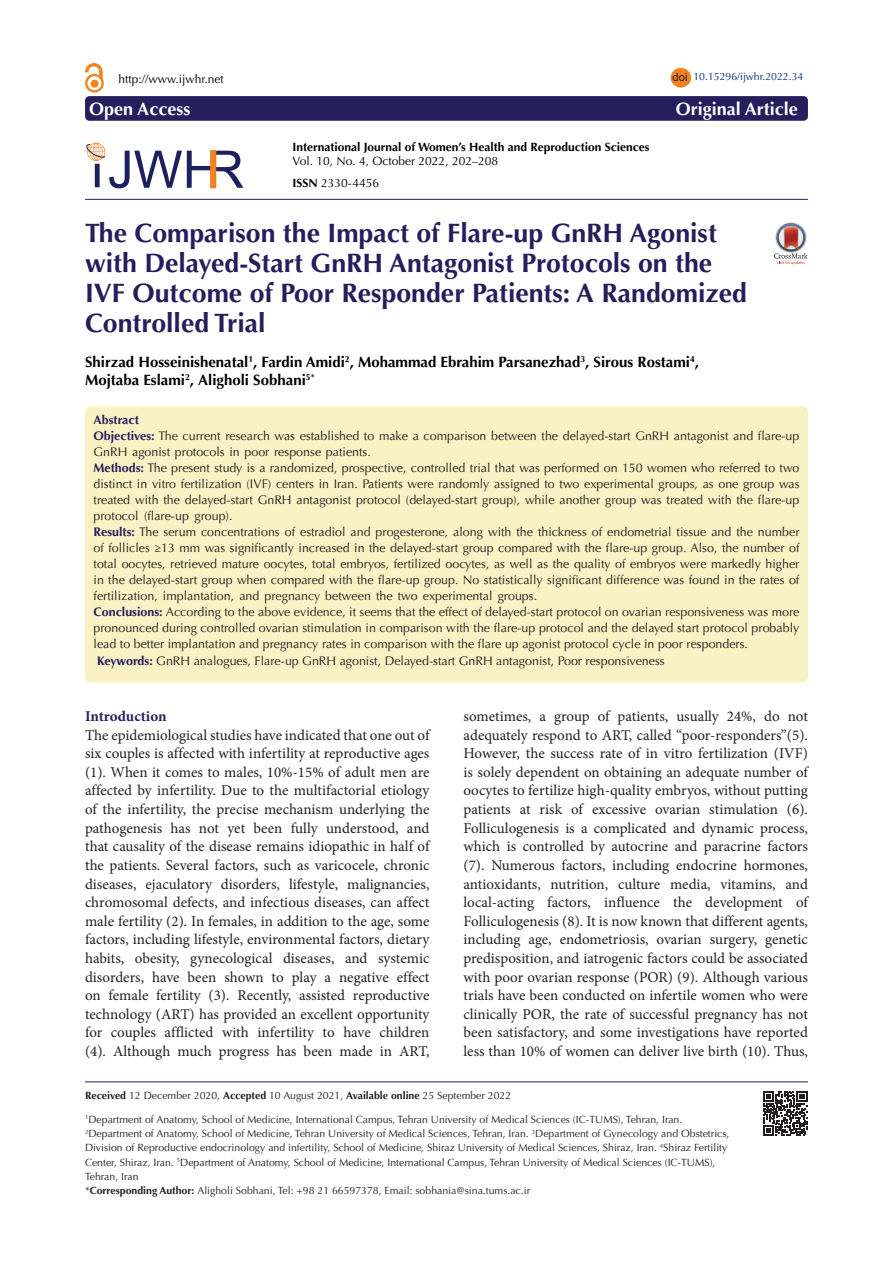
<style>
.page{position:relative;width:893px;height:1263px;background:#fff}
.page>*{position:absolute;margin:0;border:0;box-sizing:border-box;transform-origin:0 0}
.Pa3{font:700 26.7px/30px "Optima LT Std";color:#261d5c}
.t1{font:700 18px "Optima LT Std";color:#fff}
.t2{font:15px/18.6px "Minion Pro";color:#231f20;text-align:justify}
.t3{font:700 15px/18px "Optima LT Std";color:#000}
.t4{font:700 15px "Minion Pro";letter-spacing:-.005em;color:#271e5d}
.t5{font:12.45px/16px "Optima LT Std";color:#231f20;text-align:justify}
.t6{font:700 12.45px "Optima LT Std";color:#261d5c}
.t7{font:12px "Optima LT Std";color:#000}
.t8{font:700 12px "Optima LT Std";color:#000}
.t9{font:11.25px "Arial";color:#231f20}
.t10{font:10.5px/14.2px "Optima LT Std";color:#231f20}
.t11{font:10.5px "Optima LT Std";color:#00317d}
.s1{font-weight:700}
.s2{font-weight:700;color:#261d5c}
</style>
<div class="page">
<div style="left:85px;top:406px;width:723px;height:276px;background:#faf2c5;border-radius:6px"></div>
<div style="left:85px;top:96px;width:723px;height:25px;background:#271e5d;border-radius:4px"></div>
<hr style="left:85px;top:199px;width:723px;height:1px;background:#271e5d">
<div style="left:671px;top:68px;width:20px;height:20px;background:#f58220;border-radius:50%"></div>
<div style="left:91px;top:80px;width:7px;height:7px;background:#f58220;border-radius:50%"></div>
<div style="left:91px;top:80px;width:7px;height:7px;border:1px solid #f58220;border-radius:50%"></div>
<div style="left:85px;top:74px;width:19px;height:19px;border:2px solid #f58220;border-radius:50%"></div>
<svg style="left:85px;top:63px;width:17px;height:16px"></svg>
<hr style="left:85px;top:1081px;width:723px;height:1px;background:#261d5c">
<svg style="left:763px;top:1091px;width:44px;height:44px"></svg>
<svg style="left:774px;top:223px;width:34px;height:42px"></svg>
<svg style="left:86px;top:143px;width:157px;height:45px"></svg>
<svg style="left:211px;top:150px;width:5px;height:38px"></svg>
<p class="t7" style="left:118px;top:72px;width:107px">http://www.ijwhr.net</p>
<p class="t9" style="left:672px;top:70px;width:17px">doi</p>
<p class="t11" style="left:693px;top:71px;width:111px">10.15296/ijwhr.2022.34</p>
<p class="t1" style="left:89px;top:98px;width:103px">Open Access</p>
<p class="t1" style="left:676px;top:98px;width:124px">Original Article</p>
<p class="t8" style="left:293px;top:140px;width:358px">International Journal of Women’s Health and Reproduction Sciences</p>
<p class="t7" style="left:293px;top:154px;width:207px">Vol. 10, No. 4, October 2022, 202–208</p>
<p class="t7" style="left:293px;top:176px;width:88px"><span class="s1">ISSN</span> 2330-4456</p>
<p class="Pa3" style="left:85px;top:218px;width:663px">The Comparison the Impact of Flare-up GnRH Agonist with Delayed-Start GnRH Antagonist Protocols on the IVF Outcome of Poor Responder Patients: A Randomized Controlled Trial</p>
<p class="t3" style="left:85px;top:353px;width:615px">Shirzad Hosseinishenatal<sup>1</sup>, Fardin Amidi<sup>2</sup>, Mohammad Ebrahim Parsanezhad<sup>3</sup>, Sirous Rostami<sup>4</sup>,<br>Mojtaba Eslami<sup>2</sup>, Aligholi Sobhani<sup>5*</sup></p>
<p class="t6" style="left:94px;top:412px;width:47px">Abstract</p>
<p class="t5" style="left:94px;top:428px;width:707px"><span class="s2">Objectives:</span> The current research was established to make a comparison between the delayed-start GnRH antagonist and flare-up<br>GnRH agonist protocols in poor response patients.</p>
<p class="t5" style="left:94px;top:460px;width:707px"><span class="s2">Methods:</span> The present study is a randomized, prospective, controlled trial that was performed on 150 women who referred to two distinct in vitro fertilization (IVF) centers in Iran. Patients were randomly assigned to two experimental groups, as one group was treated with the delayed-start GnRH antagonist protocol (delayed-start group), while another group was treated with the flare-up protocol (flare-up group).</p>
<p class="t5" style="left:94px;top:524px;width:707px"><span class="s2">Results:</span> The serum concentrations of estradiol and progesterone, along with the thickness of endometrial tissue and the number of follicles ≥13 mm was significantly increased in the delayed-start group compared with the flare-up group. Also, the number of total oocytes, retrieved mature oocytes, total embryos, fertilized oocytes, as well as the quality of embryos were markedly higher in the delayed-start group when compared with the flare-up group. No statistically significant difference was found in the rates of fertilization, implantation, and pregnancy between the two experimental groups.</p>
<p class="t5" style="left:94px;top:604px;width:707px"><span class="s2">Conclusions:</span> According to the above evidence, it seems that the effect of delayed-start protocol on ovarian responsiveness was more pronounced during controlled ovarian stimulation in comparison with the flare-up protocol and the delayed start protocol probably lead to better implantation and pregnancy rates in comparison with the flare up agonist protocol cycle in poor responders.</p>
<p class="t5" style="left:97px;top:652px;width:569px"><span class="s2">Keywords:</span> GnRH analogues, Flare-up GnRH agonist, Delayed-start GnRH antagonist, Poor responsiveness</p>
<p class="t4" style="left:85px;top:706px;width:83px">Introduction</p>
<p class="t2" style="left:85px;top:726px;width:346px">The epidemiological studies have indicated that one out of six couples is affected with infertility at reproductive ages (1). When it comes to males, 10%-15% of adult men are affected by infertility. Due to the multifactorial etiology of the infertility, the precise mechanism underlying the pathogenesis has not yet been fully understood, and that causality of the disease remains idiopathic in half of the patients. Several factors, such as varicocele, chronic diseases, ejaculatory disorders, lifestyle, malignancies, chromosomal defects, and infectious diseases, can affect male fertility (2). In females, in addition to the age, some factors, including lifestyle, environmental factors, dietary habits, obesity, gynecological diseases, and systemic disorders, have been shown to play a negative effect on female fertility (3). Recently, assisted reproductive technology (ART) has provided an excellent opportunity for couples afflicted with infertility to have children (4). Although much progress has been made in ART,</p>
<p class="t2" style="left:463px;top:707px;width:346px">sometimes, a group of patients, usually 24%, do not adequately respond to ART, called ‘‘poor-responders’’(5).<br>However, the success rate of in vitro fertilization (IVF) is solely dependent on obtaining an adequate number of oocytes to fertilize high-quality embryos, without putting patients at risk of excessive ovarian stimulation (6).<br>Folliculogenesis is a complicated and dynamic process, which is controlled by autocrine and paracrine factors (7). Numerous factors, including endocrine hormones, antioxidants, nutrition, culture media, vitamins, and local-acting factors, influence the development of Folliculogenesis (8). It is now known that different agents, including age, endometriosis, ovarian surgery, genetic predisposition, and iatrogenic factors could be associated with poor ovarian response (POR) (9). Although various trials have been conducted on infertile women who were clinically POR, the rate of successful pregnancy has not been satisfactory, and some investigations have reported less than 10% of women can deliver live birth (10). Thus,</p>
<p class="t10" style="left:85px;top:1088px;width:428px"><span class="s1">Received</span> 12 December 2020, <span class="s1">Accepted</span> 10 August 2021, <span class="s1">Available online</span> 25 September 2022</p>
<p class="t10" style="left:85px;top:1112px;width:646px"><sup>1</sup>Department of Anatomy, School of Medicine, International Campus, Tehran University of Medical Sciences (IC-TUMS), Tehran, Iran.<br><sup>2</sup>Department of Anatomy, School of Medicine, Tehran University of Medical Sciences, Tehran, Iran. <sup>3</sup>Department of Gynecology and Obstetrics, Division of Reproductive endocrinology and infertility, School of Medicine, Shiraz University of Medical Sciences, Shiraz, Iran. <sup>4</sup>Shiraz Fertility Center, Shiraz, Iran. <sup>5</sup>Department of Anatomy, School of Medicine, International Campus, Tehran University of Medical Sciences (IC-TUMS), Tehran, Iran</p>
<p class="t10" style="left:85px;top:1183px;width:447px">*<span class="s1">Corresponding Author:</span> Aligholi Sobhani, Tel: +98 21 66597378, Email: sobhania@sina.tums.ac.ir</p>
</div>
